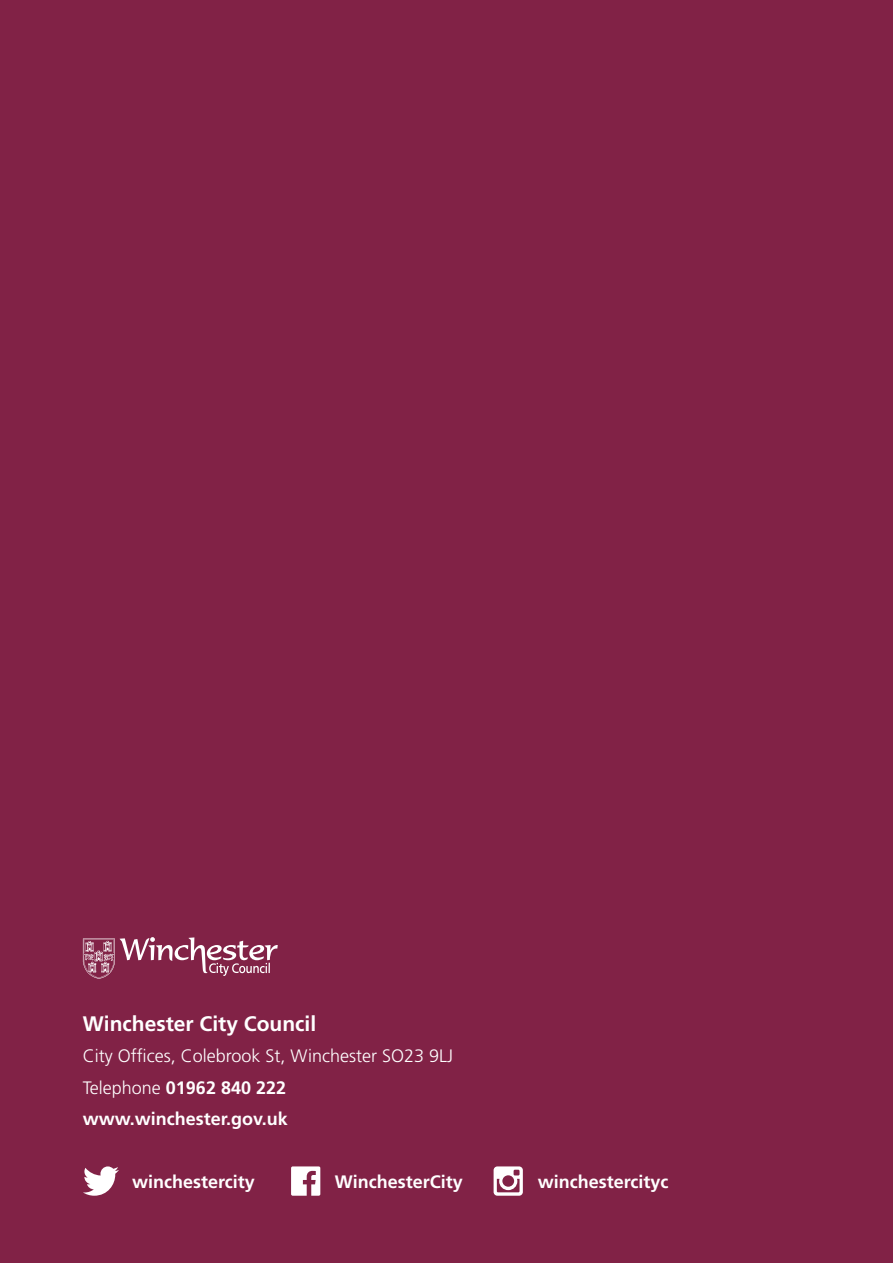
<style>
.page{position:relative;width:893px;height:1263px;background:#812246}
.page>*{position:absolute;margin:0;border:0;box-sizing:border-box;transform-origin:0 0}
.t1{font:700 21px "Frutiger";color:#fff}
.t2{font:300 18px/31.5px "Frutiger";color:#fff}
.t3{font:700 18px "Frutiger";color:#fff}
.s1{font-weight:700}
</style>
<div class="page">
<svg style="left:83px;top:937px;width:195px;height:42px"></svg>
<svg style="left:83px;top:1166px;width:36px;height:30px"></svg>
<svg style="left:291px;top:1166px;width:29px;height:30px"></svg>
<svg style="left:494px;top:1166px;width:29px;height:30px"></svg>
<p class="t1" style="left:83px;top:1011px;width:235px">Winchester City Council</p>
<p class="t2" style="left:83px;top:1040px;width:372px">City Offices, Colebrook St, Winchester SO23 9LJ<br>Telephone <span class="s1">01962 840 222 www.winchester.gov.uk</span></p>
<p class="t3" style="left:132px;top:1171px;width:124px">winchestercity</p>
<p class="t3" style="left:335px;top:1171px;width:130px">WinchesterCity</p>
<p class="t3" style="left:538px;top:1171px;width:132px">winchestercityc</p>
</div>
